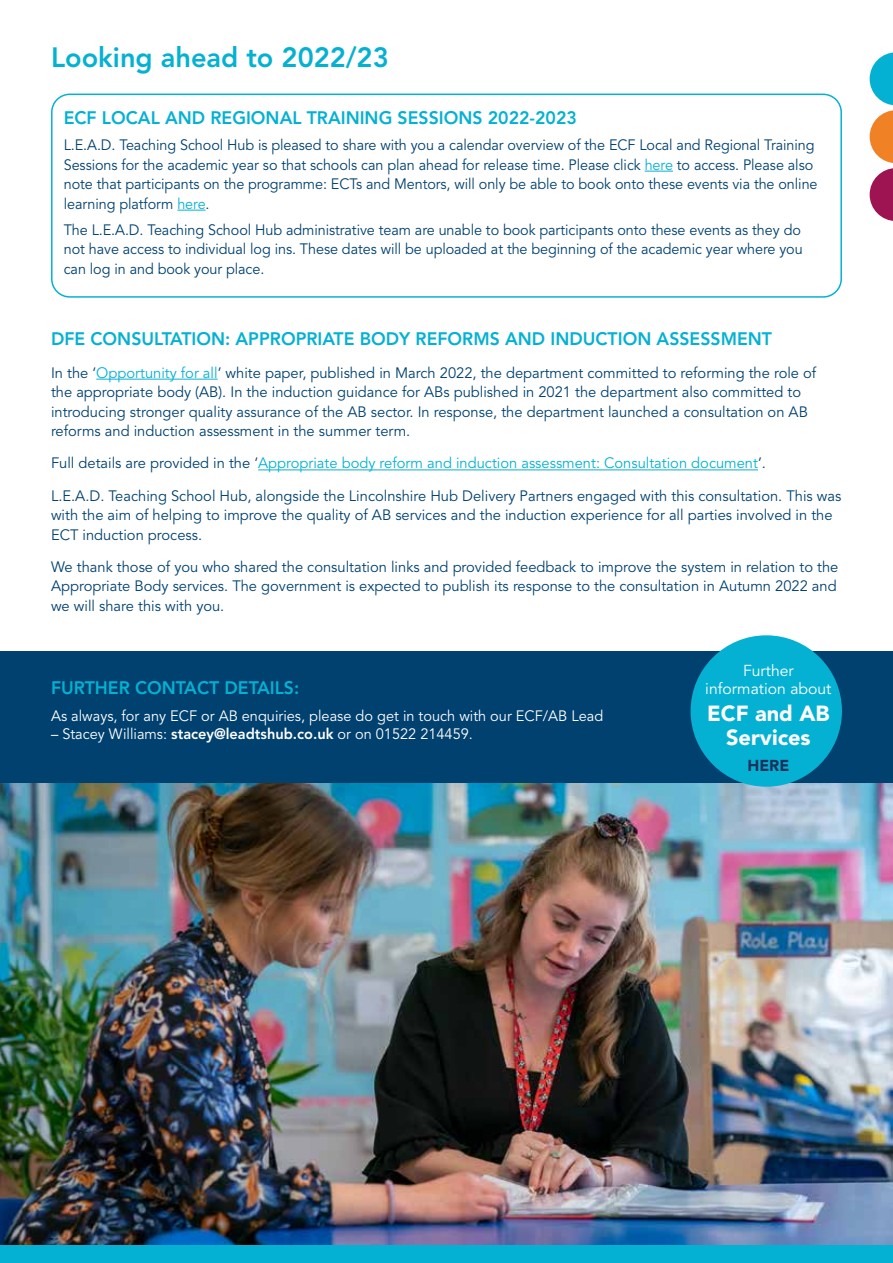
<style>
.page{position:relative;width:893px;height:1263px;background:#fff}
.page>*{position:absolute;margin:0;border:0;box-sizing:border-box;transform-origin:0 0}
.t1{font:800 27.75px "Avenir";color:#05b1d2}
.t2{font:900 21.75px/24px "Avenir";color:#fff;text-align:center}
.t3{font:800 18px "Avenir";color:#05b1d2}
.t4{font:15.75px/18px "Avenir";color:#fff;text-align:center}
.t5{font:900 15.75px "Avenir";color:#1e325e}
.t6{font:15px/19.5px "Avenir";color:#004170}
.t7{font:15px/19.5px "Avenir";color:#004170;scale:.96 1}
.t8{font:15px "Avenir";color:#fff}
.s1{color:#05b1d2}
.s2{font-weight:800}
</style>
<div class="page">
<img style="left:0;top:782px;width:893px;height:464px">
<div style="left:0;top:651px;width:893px;height:131px;background:#004170"></div>
<div style="left:51px;top:94px;width:791px;height:204px;border:2px solid #05b1d2;border-radius:18px"></div>
<div style="left:0;top:1246px;width:893px;height:17px;background:#05b1d2"></div>
<div style="left:691px;top:635px;width:151px;height:152px;background:#05b1d2;border-radius:50%"></div>
<svg style="left:870px;top:52px;width:23px;height:169px"></svg>
<svg style="left:645px;top:171px;width:28px;height:1px"></svg>
<svg style="left:177px;top:210px;width:29px;height:1px"></svg>
<hr style="left:96px;top:379px;width:122px;height:1px;background:#05b1d2">
<hr style="left:258px;top:469px;width:500px;height:1px;background:#05b1d2">
<h1 class="t1" style="left:51px;top:41px;width:339px">Looking ahead to 2022/23</h1>
<p class="t3" style="left:64px;top:107px;width:515px">ECF LOCAL AND REGIONAL TRAINING SESSIONS 2022-2023</p>
<p class="t7" style="left:64px;top:136px;width:787px">L.E.A.D. Teaching School Hub is pleased to share with you a calendar overview of the ECF Local and Regional Training Sessions for the academic year so that schools can plan ahead for release time. Please click <span class="s1">here</span> to access. Please also note that participants on the programme: ECTs and Mentors, will only be able to book onto these events via the online learning platform <span class="s1">here</span>.</p>
<p class="t7" style="left:64px;top:220px;width:771px;text-align:justify">The L.E.A.D. Teaching School Hub administrative team are unable to book participants onto these events as they do not have access to individual log ins. These dates will be uploaded at the beginning of the academic year where you can log in and book your place.</p>
<p class="t3" style="left:51px;top:328px;width:722px">DFE CONSULTATION: APPROPRIATE BODY REFORMS AND INDUCTION ASSESSMENT</p>
<p class="t6" style="left:51px;top:363px;width:767px">In the ‘<span class="s1">Opportunity for all</span>’ white paper, published in March 2022, the department committed to reforming the role of the appropriate body (AB). In the induction guidance for ABs published in 2021 the department also committed to introducing stronger quality assurance of the AB sector. In response, the department launched a consultation on AB reforms and induction assessment in the summer term.</p>
<p class="t6" style="left:51px;top:447px;width:792px;line-height:32.2px">Full details are provided in the ‘<span class="s1">Appropriate body reform and induction assessment: Consultation document</span>’.<br>L.E.A.D. Teaching School Hub, alongside the Lincolnshire Hub Delivery Partners engaged with this consultation. This was</p>
<p class="t6" style="left:51px;top:506px;width:783px">with the aim of helping to improve the quality of AB services and the induction experience for all parties involved in the<br>ECT induction process.</p>
<p class="t6" style="left:51px;top:557px;width:789px;text-align:justify">We thank those of you who shared the consultation links and provided feedback to improve the system in relation to the Appropriate Body services. The government is expected to publish its response to the consultation in Autumn 2022 and we will share this with you.</p>
<p class="t3" style="left:51px;top:677px;width:250px">FURTHER CONTACT DETAILS:</p>
<p class="t8" style="left:51px;top:707px;width:554px">As always, for any ECF or AB enquiries, please do get in touch with our ECF/AB Lead</p>
<p class="t8" style="left:51px;top:725px;width:423px">– Stacey Williams: <span class="s2">stacey@leadtshub.co.uk</span> or on 01522 214459.</p>
<p class="t4" style="left:705px;top:662px;width:128px">Further information about</p>
<h2 class="t2" style="left:707px;top:701px;width:124px">ECF and AB<br>Services</h2>
<p class="t5" style="left:747px;top:755px;width:44px">HERE</p>
</div>
